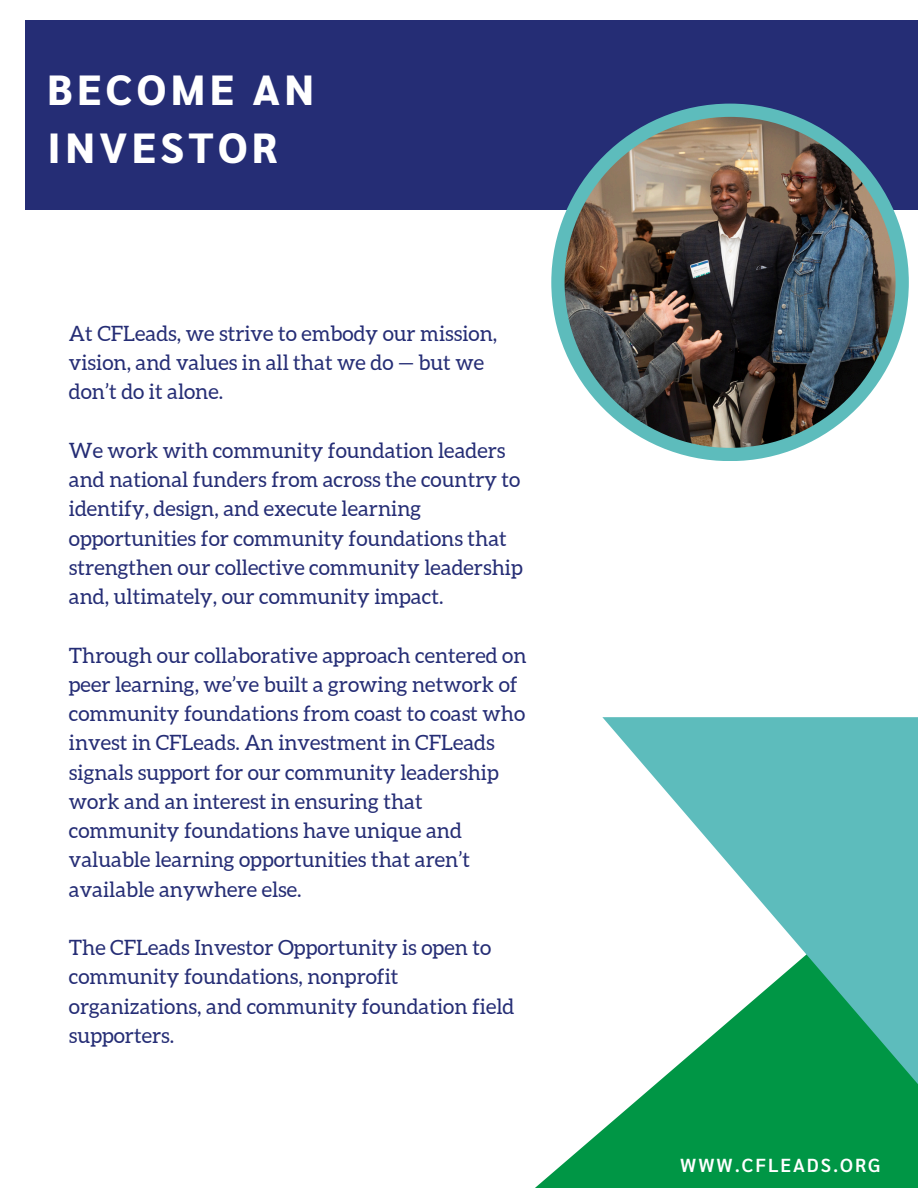
<style>
.page{position:relative;width:918px;height:1188px;background:#fff}
.page>*{position:absolute;margin:0;border:0;box-sizing:border-box;transform-origin:0 0}
.t1{font:800 42.15px/58.5px "Sarabun";letter-spacing:.105em;color:#fff}
.t2{font:21.15px/29.2px "Aleo";color:#252d75}
.t3{font:600 18.9px "Sarabun";letter-spacing:.105em;color:#fff}
</style>
<div class="page">
<div style="left:25px;top:20px;width:893px;height:190px;background:#252d75"></div>
<div style="left:551px;top:104px;width:358px;height:357px;background:#5dbcbc;border-radius:50%"></div>
<img style="left:565px;top:117px;width:331px;height:331px;border-radius:50%">
<svg style="left:535px;top:1104px;width:383px;height:84px;fill:#009645"></svg>
<svg style="left:602px;top:717px;width:316px;height:387px;fill:#5dbcbc"></svg>
<h2 class="t1" style="left:47px;top:58px;width:269px">BECOME AN<br>INVESTOR</h2>
<h1 class="t2" style="left:69px;top:319px;width:430px">At CFLeads, we strive to embody our mission, vision, and values in all that we do — but we don’t do it alone.</h1>
<p class="t2" style="left:69px;top:436px;width:455px">We work with community foundation leaders and national funders from across the country to identify, design, and execute learning opportunities for community foundations that strengthen our collective community leadership and, ultimately, our community impact.</p>
<h2 class="t2" style="left:69px;top:640px;width:459px">Through our collaborative approach centered on peer learning, we’ve built a growing network of community foundations from coast to coast who invest in CFLeads. An investment in CFLeads signals support for our community leadership work and an interest in ensuring that community foundations have unique and valuable learning opportunities that aren’t available anywhere else.</h2>
<h2 class="t2" style="left:69px;top:933px;width:447px">The CFLeads Investor Opportunity is open to community foundations, nonprofit organizations, and community foundation field supporters.</h2>
<p class="t3" style="left:680px;top:1152px;width:202px">WWW.CFLEADS.ORG</p>
</div>
